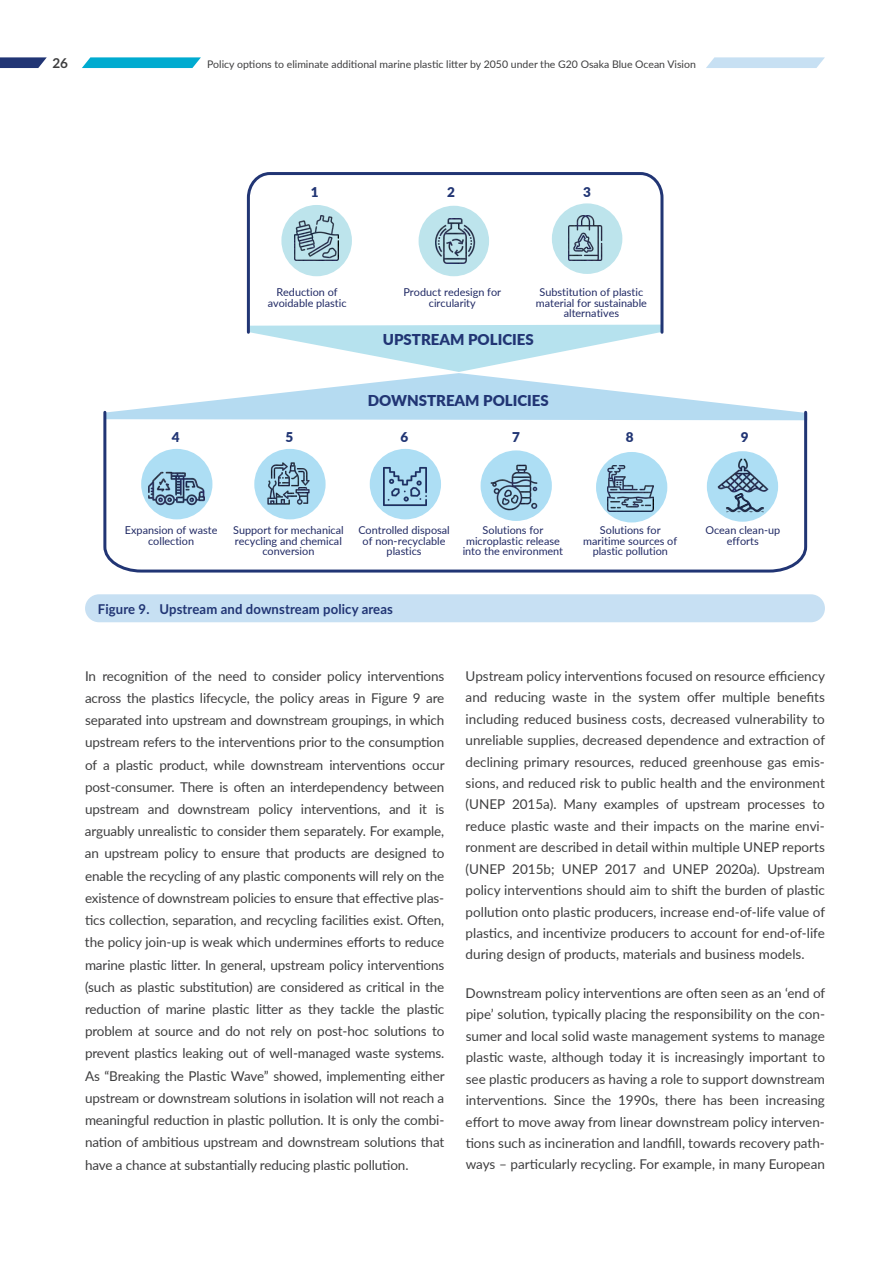
<style>
.page{position:relative;width:893px;height:1263px;background:#fff}
.page>*{position:absolute;margin:0;border:0;box-sizing:border-box;transform-origin:0 0}
.t1{font:900 15px "Lato";color:#213574}
.t2{font:13.5px/22.2px "Lato";color:#3e3e3f;text-align:justify}
.t3{font:700 13.5px "Lato";letter-spacing:.01em;color:#213574}
.t4{font:900 13.5px "Lato";color:#213574}
.t5{font:700 13.5px "Lato";color:#3e3e3f}
.t6{font:700 12.45px "Lato";color:#202964}
.t7{font:10.8px/10.5px "Lato";color:#202964;text-align:center}
.t8{font:10.5px "Lato";color:#3e3e3f}
</style>
<div class="page">
<svg style="left:82px;top:57px;width:119px;height:11px"></svg>
<svg style="left:706px;top:57px;width:119px;height:11px"></svg>
<svg style="left:0;top:57px;width:47px;height:11px"></svg>
<svg style="left:138px;top:335px;width:633px;height:74px"></svg>
<svg style="left:103px;top:409px;width:705px;height:164px"></svg>
<svg style="left:246px;top:172px;width:418px;height:163px"></svg>
<div style="left:85px;top:594px;width:740px;height:28px;background:#c7e0f3;border-radius:14px"></div>
<p class="t5" style="left:52px;top:53px;width:17px">26</p>
<p class="t8" style="left:207px;top:57px;width:490px">Policy options to eliminate additional marine plastic litter by 2050 under the G20 Osaka Blue Ocean Vision</p>
<p class="t4" style="left:311px;top:182px;width:9px">1</p>
<p class="t4" style="left:447px;top:182px;width:9px">2</p>
<p class="t4" style="left:583px;top:182px;width:9px">3</p>
<p class="t7" style="left:268px;top:287px;width:80px">Reduction of avoidable plastic</p>
<p class="t7" style="left:403px;top:287px;width:99px">Product redesign for circularity</p>
<p class="t7" style="left:536px;top:287px;width:113px">Substitution of plastic material for sustainable alternatives</p>
<p class="t7" style="left:540px;top:307px;width:105px">Substitution of plastic</p>
<p class="t1" style="left:383px;top:328px;width:152px">UPSTREAM POLICIES</p>
<p class="t6" style="left:393px;top:332px;width:125px">UPSTREAM POLICIES</p>
<p class="t1" style="left:368px;top:390px;width:183px">DOWNSTREAM POLICIES</p>
<p class="t6" style="left:387px;top:393px;width:143px">DOWNTREAM POLICIES</p>
<p class="t4" style="left:172px;top:427px;width:9px">4</p>
<p class="t4" style="left:286px;top:427px;width:9px">5</p>
<p class="t4" style="left:400px;top:427px;width:9px">6</p>
<p class="t4" style="left:512px;top:427px;width:9px">7</p>
<p class="t4" style="left:626px;top:427px;width:9px">8</p>
<p class="t4" style="left:741px;top:427px;width:9px">9</p>
<p class="t7" style="left:125px;top:524px;width:94px">Expansion of waste collection</p>
<p class="t7" style="left:233px;top:524px;width:112px">Support for mechanical recycling and chemical conversion</p>
<p class="t7" style="left:358px;top:524px;width:93px">Controlled disposal of non-recyclable plastics</p>
<p class="t7" style="left:463px;top:524px;width:102px">Solutions for microplastic release into the environment</p>
<p class="t7" style="left:705px;top:524px;width:76px">Ocean clean-up efforts</p>
<p class="t7" style="left:583px;top:524px;width:95px">Solutions for maritime sources of plastic pollution</p>
<p class="t7" style="left:262px;top:525px;width:54px">conversion</p>
<p class="t7" style="left:387px;top:525px;width:37px">p astics</p>
<p class="t7" style="left:463px;top:525px;width:102px">into the environment</p>
<p class="t7" style="left:593px;top:525px;width:77px">plastic pollution</p>
<p class="t3" style="left:98px;top:599px;width:297px">Figure 9. Upstream and downstream policy areas</p>
<p class="t2" style="left:85px;top:664px;width:361px">In recognition of the need to consider policy interventions across the plastics lifecycle, the policy areas in Figure 9 are separated into upstream and downstream groupings, in which upstream refers to the interventions prior to the consumption of a plastic product, while downstream interventions occur post-consumer. There is often an interdependency between upstream and downstream policy interventions, and it is arguably unrealistic to consider them separately. For example, an upstream policy to ensure that products are designed to enable the recycling of any plastic components will rely on the existence of downstream policies to ensure that effective plas&shy;tics collection, separation, and recycling facilities exist. Often, the policy join-up is weak which undermines efforts to reduce marine plastic litter. In general, upstream policy interventions (such as plastic substitution) are considered as critical in the reduction of marine plastic litter as they tackle the plastic problem at source and do not rely on post-hoc solutions to prevent plastics leaking out of well-managed waste systems.<br>As “Breaking the Plastic Wave” showed, implementing either upstream or downstream solutions in isolation will not reach a meaningful reduction in plastic pollution. It is only the combi&shy;nation of ambitious upstream and downstream solutions that have a chance at substantially reducing plastic pollution.</p>
<p class="t2" style="left:466px;top:664px;width:361px;line-height:21.5px">Upstream policy interventions focused on resource efficiency and reducing waste in the system offer multiple benefits including reduced business costs, decreased vulnerability to unreliable supplies, decreased dependence and extraction of declining primary resources, reduced greenhouse gas emis&shy;sions, and reduced risk to public health and the environment (UNEP 2015a). Many examples of upstream processes to reduce plastic waste and their impacts on the marine envi&shy;ronment are described in detail within multiple UNEP reports (UNEP 2015b; UNEP 2017 and UNEP 2020a). Upstream policy interventions should aim to shift the burden of plastic pollution onto plastic producers, increase end-of-life value of plastics, and incentivize producers to account for end-of-life during design of products, materials and business models.</p>
<p class="t2" style="left:466px;top:982px;width:361px;line-height:21.5px">Downstream policy interventions are often seen as an ‘end of pipe’ solution, typically placing the responsibility on the con&shy;sumer and local solid waste management systems to manage plastic waste, although today it is increasingly important to see plastic producers as having a role to support downstream interventions. Since the 1990s, there has been increasing effort to move away from linear downstream policy interven&shy;tions such as incineration and landfill, towards recovery path&shy;ways – particularly recycling. For example, in many European</p>
</div>
